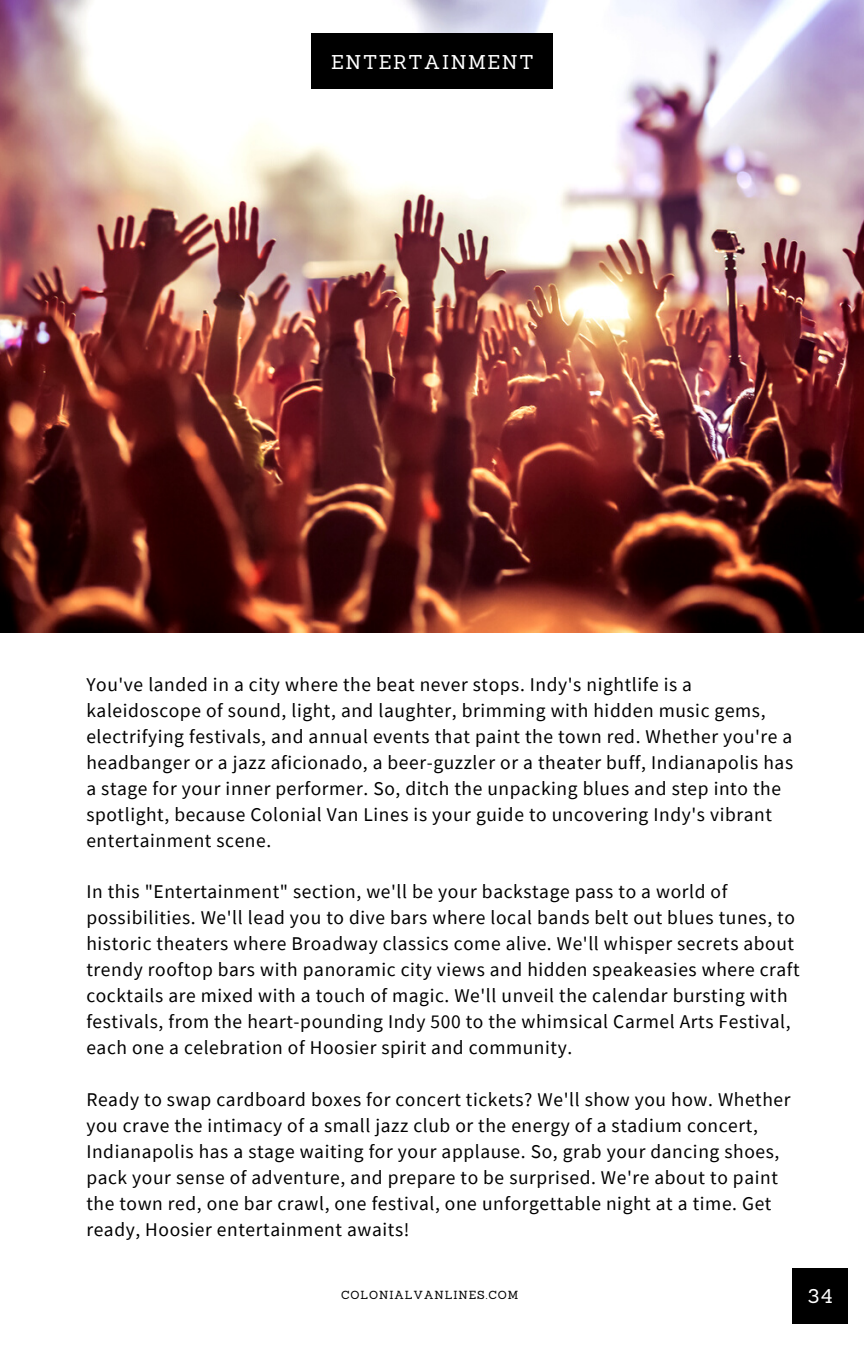
<style>
.page{position:relative;width:864px;height:1350px;background:#fff}
.page>*{position:absolute;margin:0;border:0;box-sizing:border-box;transform-origin:0 0}
.t1{font:19.35px/25.9px "Source Sans Pro";letter-spacing:.03em;color:#000}
.t2{font:19.35px "Sanchez";letter-spacing:.08em;color:#fff}
.t3{font:11.47px "Sanchez";letter-spacing:.08em;color:#000}
</style>
<div class="page">
<img style="left:0;top:0;width:864px;height:633px">
<div style="left:311px;top:34px;width:241px;height:55px;background:#000"></div>
<div style="left:792px;top:1268px;width:56px;height:56px;background:#000"></div>
<p class="t2" style="left:331px;top:50px;width:204px">ENTERTAINMENT</p>
<p class="t1" style="left:86px;top:671px;width:708px">You've landed in a city where the beat never stops. Indy's nightlife is a kaleidoscope of sound, light, and laughter, brimming with hidden music gems, electrifying festivals, and annual events that paint the town red. Whether you're a headbanger or a jazz aficionado, a beer-guzzler or a theater buff, Indianapolis has a stage for your inner performer. So, ditch the unpacking blues and step into the spotlight, because Colonial Van Lines is your guide to uncovering Indy's vibrant entertainment scene.</p>
<p class="t1" style="left:86px;top:879px;width:715px">In this "Entertainment" section, we'll be your backstage pass to a world of possibilities. We'll lead you to dive bars where local bands belt out blues tunes, to historic theaters where Broadway classics come alive. We'll whisper secrets about trendy rooftop bars with panoramic city views and hidden speakeasies where craft cocktails are mixed with a touch of magic. We'll unveil the calendar bursting with festivals, from the heart-pounding Indy 500 to the whimsical Carmel Arts Festival, each one a celebration of Hoosier spirit and community.</p>
<p class="t1" style="left:86px;top:1086px;width:706px">Ready to swap cardboard boxes for concert tickets? We'll show you how. Whether you crave the intimacy of a small jazz club or the energy of a stadium concert, Indianapolis has a stage waiting for your applause. So, grab your dancing shoes, pack your sense of adventure, and prepare to be surprised. We're about to paint the town red, one bar crawl, one festival, one unforgettable night at a time. Get ready, Hoosier entertainment awaits!</p>
<p class="t3" style="left:341px;top:1287px;width:179px">COLONIALVANLINES.COM</p>
<p class="t2" style="left:808px;top:1283px;width:26px">34</p>
</div>
